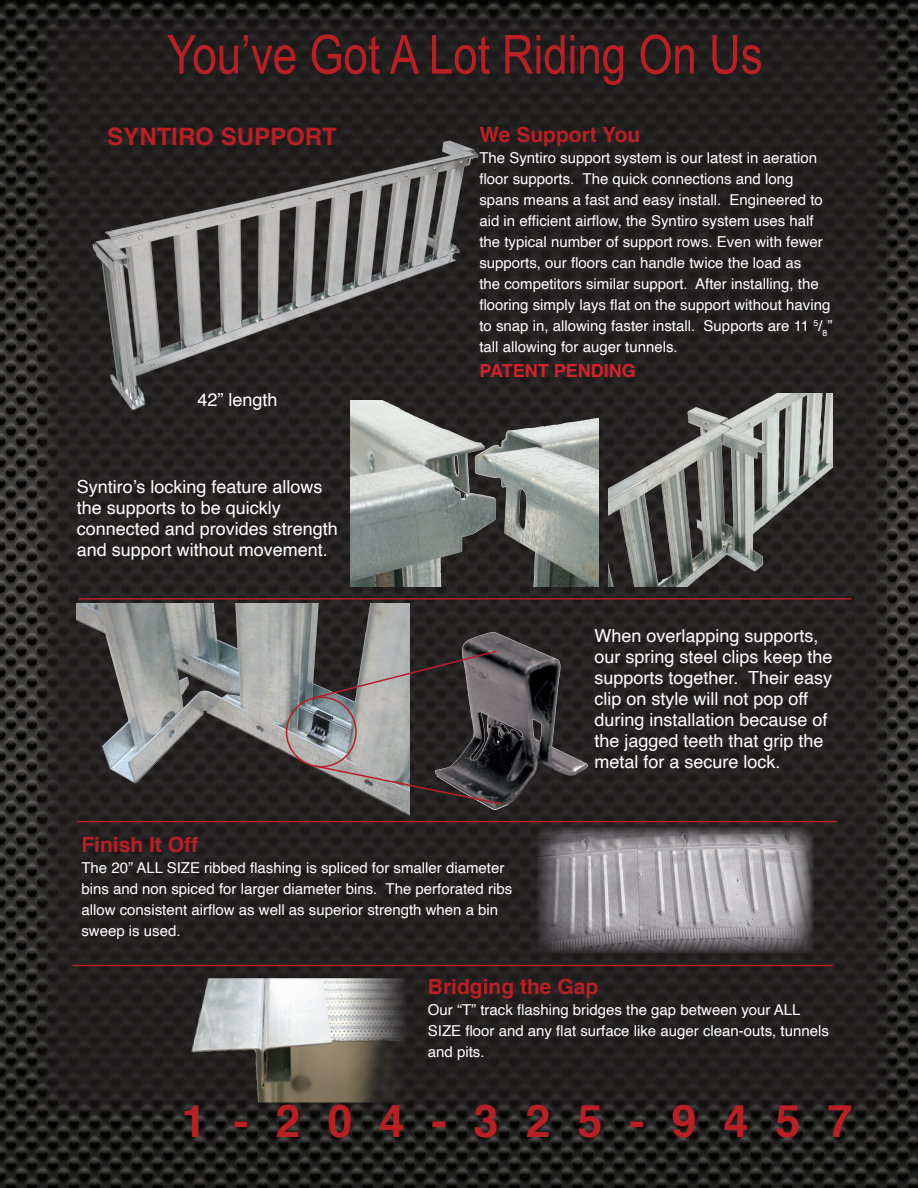
<style>
.page{position:relative;width:918px;height:1188px;background:#fff}
.page>*{position:absolute;margin:0;border:0;box-sizing:border-box;transform-origin:0 0}
.t1{font:54px "Arial Narrow";color:#ba1f24}
.t2{font:700 45px "Helvetica";letter-spacing:.6em;color:#ba1f24}
.t3{font:700 24px "Helvetica";color:#ba1f24}
.t4{font:700 21px "Helvetica";color:#ba1f24}
.t5{font:18px/21px "Helvetica";color:#fff}
.t6{font:700 18px "Helvetica";color:#d1232a}
.t7{font:15px/21px "Helvetica";color:#fff}
</style>
<div class="page">
<img style="left:0;top:0;width:918px;height:1188px">
<div style="left:36px;top:10px;width:857px;height:1107px;background:#231f20"></div>
<hr style="left:79px;top:598px;width:772px;height:2px;background:#ba1f24">
<img style="left:93px;top:141px;width:386px;height:270px">
<img style="left:609px;top:393px;width:224px;height:194px">
<hr style="left:77px;top:821px;width:760px;height:1px;background:#ba1f24">
<hr style="left:73px;top:965px;width:760px;height:1px;background:#ba1f24">
<img style="left:351px;top:400px;width:247px;height:187px">
<img style="left:174px;top:978px;width:235px;height:125px">
<img style="left:537px;top:827px;width:276px;height:126px">
<img style="left:437px;top:632px;width:150px;height:178px">
<img style="left:77px;top:603px;width:332px;height:232px">
<div style="left:286px;top:696px;width:71px;height:71px;border:2px solid #ba1f24;border-radius:50%"></div>
<svg style="left:312px;top:649px;width:186px;height:51px"></svg>
<svg style="left:313px;top:764px;width:190px;height:42px"></svg>
<p class="t1" style="left:167px;top:15px;width:597px">You’ve Got A Lot Riding On Us</p>
<p class="t3" style="left:107px;top:117px;width:231px">SYNTIRO SUPPORT</p>
<p class="t5" style="left:197px;top:390px;width:82px">42” length</p>
<p class="t5" style="left:77px;top:476px;width:263px">Syntiro’s locking feature allows the supports to be quickly connected and provides strength and support without movement.</p>
<p class="t4" style="left:479px;top:118px;width:163px">We Support You</p>
<p class="t7" style="left:479px;top:148px;width:354px">The Syntiro support system is our latest in aeration floor supports. The quick connections and long spans means a fast and easy install. Engineered to aid in efficient airflow, the Syntiro system uses half the typical number of support rows. Even with fewer supports, our floors can handle twice the load as<br>the competitors similar support. After installing, the flooring simply lays flat on the support without having to snap in, allowing faster install. Supports are 11 <sup>5</sup>/<sub>8</sub>” tall allowing for auger tunnels.</p>
<p class="t6" style="left:479px;top:356px;width:158px">PATENT PENDING</p>
<p class="t5" style="left:594px;top:625px;width:240px">When overlapping supports, our spring steel clips keep the supports together. Their easy clip on style will not pop off during installation because of the jagged teeth that grip the metal for a secure lock.</p>
<p class="t4" style="left:81px;top:828px;width:118px">Finish It Off</p>
<p class="t7" style="left:81px;top:858px;width:432px">The 20” ALL SIZE ribbed flashing is spliced for smaller diameter bins and non spiced for larger diameter bins. The perforated ribs allow consistent airflow as well as superior strength when a bin sweep is used.</p>
<p class="t4" style="left:428px;top:970px;width:172px">Bridging the Gap</p>
<p class="t7" style="left:428px;top:1000px;width:403px">Our “T” track flashing bridges the gap between your ALL<br>SIZE floor and any flat surface like auger clean-outs, tunnels and pits.</p>
<p class="t2" style="left:181px;top:1085px;width:673px">1-204-325-9457</p>
</div>
